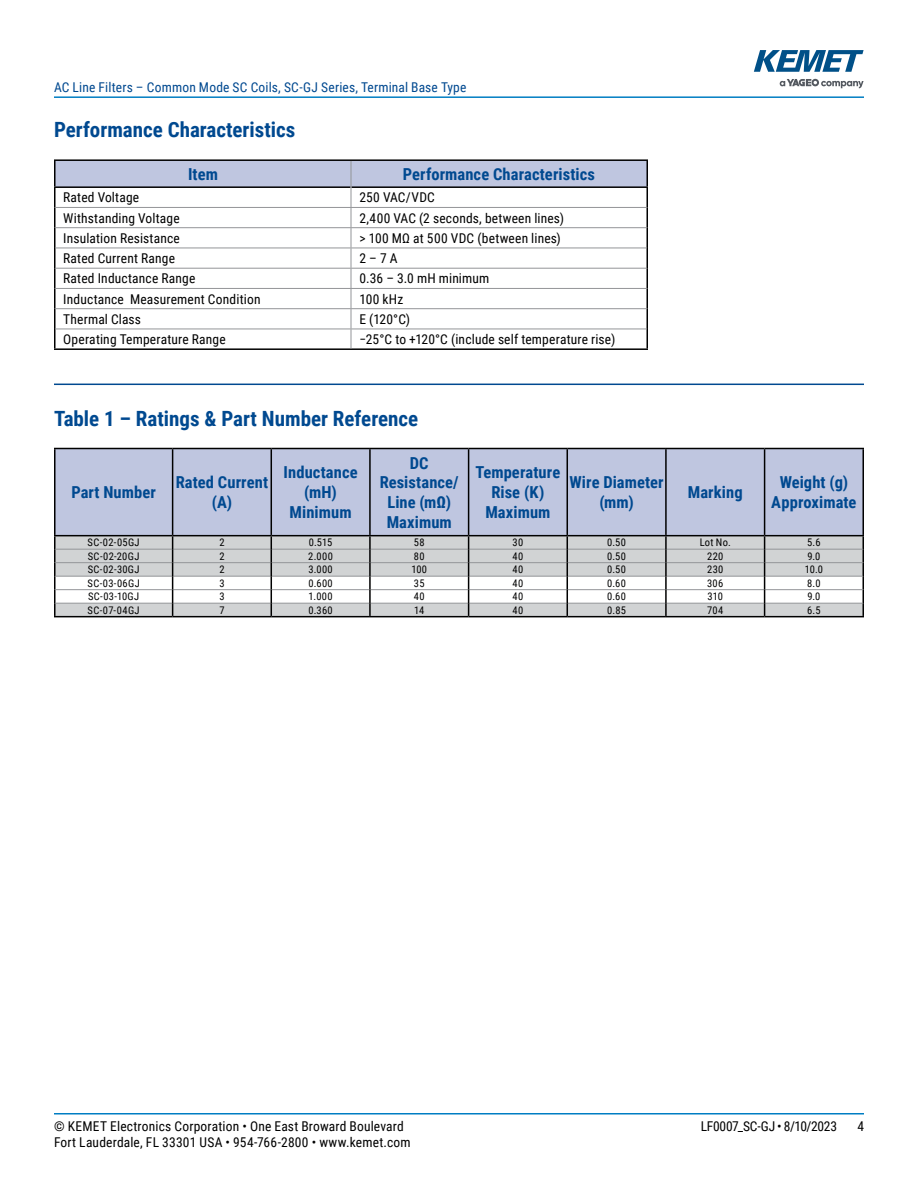
<style>
.page{position:relative;width:918px;height:1188px;background:#fff}
.page>*{position:absolute;margin:0;border:0;box-sizing:border-box;transform-origin:0 0}
.t1{font:700 21px "Roboto Condensed";color:#004990}
.t2{font:700 16.5px/19.8px "Roboto Condensed";letter-spacing:.005em;color:#004990;text-align:center}
.t3{font:13.5px "Roboto Condensed";letter-spacing:.015em;color:#000}
.t4{font:13.5px "Roboto Condensed";letter-spacing:.015em;color:#004990}
.t5{font:13.5px "Roboto Condensed";letter-spacing:-.015em;color:#000}
.t6{font:10.5px "Roboto Condensed";letter-spacing:.035em;color:#000}
</style>
<div class="page">
<hr style="left:54px;top:1113px;width:810px;height:2px;background:#007dc3">
<hr style="left:54px;top:96px;width:810px;height:2px;background:#007dc3">
<svg style="left:780px;top:79px;width:84px;height:9px"></svg>
<svg style="left:754px;top:50px;width:110px;height:22px"></svg>
<hr style="left:54px;top:384px;width:810px;height:1px;background:#004990">
<hr style="left:54px;top:159px;width:297px;height:2px;background:#000">
<hr style="left:351px;top:159px;width:297px;height:2px;background:#000">
<hr style="left:54px;top:348px;width:297px;height:2px;background:#000">
<hr style="left:351px;top:348px;width:297px;height:2px;background:#000">
<svg style="left:54px;top:160px;width:594px;height:188px"></svg>
<div style="left:56px;top:449px;width:806px;height:86px;background:#bfc6e0"></div>
<hr style="left:271px;top:449px;width:1px;height:86px;background:#000">
<hr style="left:369px;top:449px;width:2px;height:86px;background:#000">
<hr style="left:173px;top:448px;width:98px;height:1px;background:#000">
<hr style="left:271px;top:448px;width:99px;height:1px;background:#000">
<hr style="left:370px;top:448px;width:99px;height:1px;background:#000">
<hr style="left:54px;top:535px;width:119px;height:1px;background:#000">
<hr style="left:173px;top:535px;width:98px;height:1px;background:#000">
<hr style="left:271px;top:535px;width:99px;height:1px;background:#000">
<hr style="left:370px;top:535px;width:99px;height:1px;background:#000">
<hr style="left:469px;top:535px;width:98px;height:1px;background:#000">
<hr style="left:567px;top:535px;width:99px;height:1px;background:#000">
<hr style="left:666px;top:535px;width:99px;height:1px;background:#000">
<hr style="left:765px;top:535px;width:99px;height:1px;background:#000">
<hr style="left:54px;top:448px;width:119px;height:1px;background:#000">
<hr style="left:54px;top:449px;width:2px;height:86px;background:#000">
<hr style="left:172px;top:449px;width:1px;height:86px;background:#000">
<hr style="left:469px;top:448px;width:98px;height:1px;background:#000">
<hr style="left:468px;top:449px;width:1px;height:86px;background:#000">
<hr style="left:567px;top:448px;width:99px;height:1px;background:#000">
<hr style="left:567px;top:449px;width:1px;height:86px;background:#000">
<hr style="left:666px;top:448px;width:99px;height:1px;background:#000">
<hr style="left:665px;top:449px;width:2px;height:86px;background:#000">
<hr style="left:765px;top:448px;width:99px;height:1px;background:#000">
<hr style="left:764px;top:449px;width:1px;height:86px;background:#000">
<hr style="left:862px;top:449px;width:2px;height:86px;background:#000">
<svg style="left:54px;top:536px;width:810px;height:81px"></svg>
<p class="t4" style="left:54px;top:78px;width:414px">AC Line Filters – Common Mode SC Coils, SC-GJ Series, Terminal Base Type</p>
<h1 class="t1" style="left:54px;top:115px;width:243px">Performance Characteristics</h1>
<p class="t2" style="left:188px;top:164px;width:31px">Item</p>
<p class="t2" style="left:403px;top:164px;width:194px">Performance Characteristics</p>
<p class="t3" style="left:63px;top:188px;width:77px">Rated Voltage</p>
<p class="t3" style="left:359px;top:188px;width:77px">250 VAC/VDC</p>
<p class="t3" style="left:63px;top:208px;width:118px">Withstanding Voltage</p>
<p class="t3" style="left:360px;top:208px;width:206px">2,400 VAC (2 seconds, between lines)</p>
<p class="t3" style="left:63px;top:229px;width:118px">Insulation Resistance</p>
<p class="t3" style="left:360px;top:229px;width:203px">&gt; 100 MΩ at 500 VDC (between lines)</p>
<p class="t3" style="left:63px;top:249px;width:113px">Rated Current Range</p>
<p class="t3" style="left:360px;top:249px;width:40px">2 – 7 A</p>
<p class="t3" style="left:63px;top:269px;width:134px">Rated Inductance Range</p>
<p class="t3" style="left:360px;top:269px;width:131px">0.36 – 3.0 mH minimum</p>
<p class="t3" style="left:63px;top:289px;width:199px">Inductance Measurement Condition</p>
<p class="t3" style="left:360px;top:289px;width:45px">100 kHz</p>
<p class="t3" style="left:63px;top:310px;width:79px">Thermal Class</p>
<p class="t3" style="left:360px;top:310px;width:52px">E (120°C)</p>
<p class="t3" style="left:63px;top:330px;width:164px">Operating Temperature Range</p>
<p class="t3" style="left:360px;top:330px;width:257px">−25°C to +120°C (include self temperature rise)</p>
<h1 class="t1" style="left:54px;top:403px;width:366px">Table 1 – Ratings &amp; Part Number Reference</h1>
<p class="t2" style="left:71px;top:482px;width:86px">Part Number</p>
<p class="t2" style="left:176px;top:472px;width:94px">Rated Current (A)</p>
<p class="t2" style="left:284px;top:462px;width:76px">Inductance (mH)<br>Minimum</p>
<p class="t2" style="left:380px;top:452px;width:81px">DC<br>Resistance/<br>Line (mΩ)<br>Maximum</p>
<p class="t2" style="left:476px;top:462px;width:86px">Temperature<br>Rise (K)<br>Maximum</p>
<p class="t2" style="left:569px;top:472px;width:96px">Wire Diameter (mm)</p>
<p class="t2" style="left:688px;top:482px;width:56px">Marking</p>
<p class="t2" style="left:771px;top:472px;width:87px">Weight (g)<br>Approximate</p>
<p class="t6" style="left:88px;top:535px;width:54px">SC-02-05GJ</p>
<p class="t6" style="left:219px;top:535px;width:7px">2</p>
<p class="t6" style="left:309px;top:535px;width:25px">0.515</p>
<p class="t6" style="left:414px;top:535px;width:12px">58</p>
<p class="t6" style="left:513px;top:535px;width:12px">30</p>
<p class="t6" style="left:607px;top:535px;width:20px">0.50</p>
<p class="t6" style="left:700px;top:535px;width:33px">Lot No.</p>
<p class="t6" style="left:807px;top:535px;width:15px">5.6</p>
<p class="t6" style="left:88px;top:549px;width:53px">SC-02-20GJ</p>
<p class="t6" style="left:219px;top:549px;width:7px">2</p>
<p class="t6" style="left:308px;top:549px;width:26px">2.000</p>
<p class="t6" style="left:414px;top:549px;width:12px">80</p>
<p class="t6" style="left:513px;top:549px;width:12px">40</p>
<p class="t6" style="left:607px;top:549px;width:20px">0.50</p>
<p class="t6" style="left:707px;top:549px;width:18px">220</p>
<p class="t6" style="left:807px;top:549px;width:15px">9.0</p>
<p class="t6" style="left:88px;top:562px;width:53px">SC-02-30GJ</p>
<p class="t6" style="left:219px;top:562px;width:7px">2</p>
<p class="t6" style="left:308px;top:562px;width:26px">3.000</p>
<p class="t6" style="left:411px;top:562px;width:17px">100</p>
<p class="t6" style="left:513px;top:562px;width:12px">40</p>
<p class="t6" style="left:607px;top:562px;width:20px">0.50</p>
<p class="t6" style="left:707px;top:562px;width:18px">230</p>
<p class="t6" style="left:805px;top:562px;width:20px">10.0</p>
<p class="t6" style="left:88px;top:576px;width:54px">SC-03-06GJ</p>
<p class="t6" style="left:219px;top:576px;width:7px">3</p>
<p class="t6" style="left:308px;top:576px;width:26px">0.600</p>
<p class="t6" style="left:414px;top:576px;width:12px">35</p>
<p class="t6" style="left:513px;top:576px;width:12px">40</p>
<p class="t6" style="left:607px;top:576px;width:20px">0.60</p>
<p class="t6" style="left:707px;top:576px;width:18px">306</p>
<p class="t6" style="left:807px;top:576px;width:15px">8.0</p>
<p class="t6" style="left:88px;top:589px;width:53px">SC-03-10GJ</p>
<p class="t6" style="left:219px;top:589px;width:7px">3</p>
<p class="t6" style="left:309px;top:589px;width:26px">1.000</p>
<p class="t6" style="left:414px;top:589px;width:12px">40</p>
<p class="t6" style="left:513px;top:589px;width:12px">40</p>
<p class="t6" style="left:607px;top:589px;width:20px">0.60</p>
<p class="t6" style="left:708px;top:589px;width:17px">310</p>
<p class="t6" style="left:807px;top:589px;width:15px">9.0</p>
<p class="t6" style="left:88px;top:603px;width:54px">SC-07-04GJ</p>
<p class="t6" style="left:219px;top:603px;width:7px">7</p>
<p class="t6" style="left:308px;top:603px;width:26px">0.360</p>
<p class="t6" style="left:414px;top:603px;width:12px">14</p>
<p class="t6" style="left:513px;top:603px;width:12px">40</p>
<p class="t6" style="left:607px;top:603px;width:20px">0.85</p>
<p class="t6" style="left:707px;top:603px;width:18px">704</p>
<p class="t6" style="left:807px;top:603px;width:15px">6.5</p>
<p class="t3" style="left:54px;top:1116px;width:351px">© KEMET Electronics Corporation • One East Broward Boulevard</p>
<p class="t5" style="left:701px;top:1116px;width:138px">LF0007_SC-GJ • 8/10/2023</p>
<p class="t3" style="left:857px;top:1116px;width:8px">4</p>
<p class="t3" style="left:54px;top:1133px;width:358px">Fort Lauderdale, FL 33301 USA • 954-766-2800 • www.kemet.com</p>
</div>
